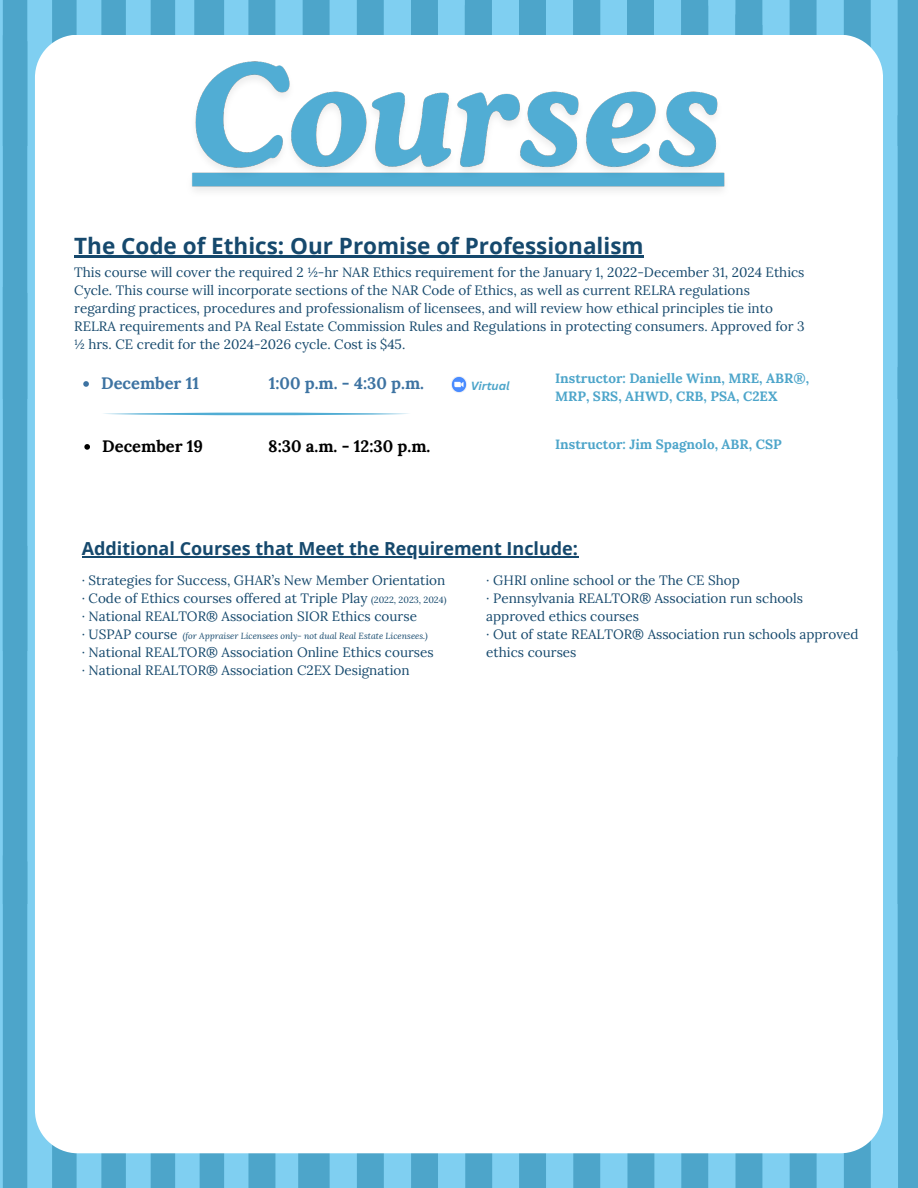
<style>
.page{position:relative;width:918px;height:1188px;background:#7fcff1}
.page>*{position:absolute;margin:0;border:0;box-sizing:border-box;transform-origin:0 0}
.t1{font:700 22.5px "Open Sans";color:#16496d}
.t2{font:700 18px "Open Sans";color:#16496d}
.t3{font:700 16.5px "Lora";color:#000}
.t4{font:700 16.5px "Lora";color:#3d73a2}
.t5{font:13.5px/18px "Lora";color:#16496d}
.t6{font:700 13.5px/18px "Lora";color:#4da5ca}
.t7{font:italic 700 11.55px "Canva Sans";color:#4da5ca}
.t8{font:9px "Lora";color:#16496d}
.t9{font:italic 8.85px "Lora";color:#16496d}
</style>
<div class="page">
<div style="left:3px;top:0;width:24px;height:1188px;background:#4da5ca"></div>
<div style="left:52px;top:0;width:25px;height:1188px;background:#4da5ca"></div>
<div style="left:465px;top:0;width:27px;height:1188px;background:#4da5ca"></div>
<div style="left:519px;top:0;width:27px;height:1188px;background:#4da5ca"></div>
<div style="left:573px;top:0;width:27px;height:1188px;background:#4da5ca"></div>
<div style="left:627px;top:0;width:27px;height:1188px;background:#4da5ca"></div>
<div style="left:681px;top:0;width:27px;height:1188px;background:#4da5ca"></div>
<div style="left:735px;top:0;width:27px;height:1188px;background:#4da5ca"></div>
<div style="left:790px;top:0;width:27px;height:1188px;background:#4da5ca"></div>
<div style="left:844px;top:0;width:27px;height:1188px;background:#4da5ca"></div>
<div style="left:898px;top:0;width:20px;height:1188px;background:#4da5ca"></div>
<div style="left:35px;top:35px;width:848px;height:1118px;background:#fff"></div>
<hr style="left:74px;top:255px;width:570px;height:3px;background:#16496d">
<img style="left:438px;top:29px;width:292px;height:176px">
<hr style="left:82px;top:556px;width:496px;height:1px;background:#16496d">
<svg style="left:84px;top:444px;width:6px;height:6px"></svg>
<img style="left:451px;top:376px;width:16px;height:16px">
<svg style="left:83px;top:381px;width:6px;height:6px"></svg>
<svg style="left:101px;top:0;width:337px;height:1188px;background:#eef6fa"></svg>
<p class="t1" style="left:74px;top:230px;width:571px">The Code of Ethics: Our Promise of Professionalism</p>
<p class="t5" style="left:74px;top:263px;width:732px">This course will cover the required 2 ½-hr NAR Ethics requirement for the January 1, 2022-December 31, 2024 Ethics Cycle. This course will incorporate sections of the NAR Code of Ethics, as well as current RELRA regulations regarding practices, procedures and professionalism of licensees, and will review how ethical principles tie into RELRA requirements and PA Real Estate Commission Rules and Regulations in protecting consumers. Approved for 3 ½ hrs. CE credit for the 2024-2026 cycle. Cost is $45.</p>
<p class="t4" style="left:101px;top:372px;width:100px">December 11</p>
<p class="t4" style="left:269px;top:372px;width:157px">1:00 p.m. - 4:30 p.m.</p>
<h5 class="t7" style="left:471px;top:378px;width:40px">Virtual</h5>
<h5 class="t6" style="left:555px;top:369px;width:256px">Instructor: Danielle Winn, MRE, ABR®,<br>MRP, SRS, AHWD, CRB, PSA, C2EX</h5>
<p class="t3" style="left:102px;top:435px;width:102px">December 19</p>
<p class="t3" style="left:268px;top:435px;width:164px">8:30 a.m. - 12:30 p.m.</p>
<p class="t6" style="left:555px;top:435px;width:228px">Instructor: Jim Spagnolo, ABR, CSP</p>
<p class="t2" style="left:82px;top:536px;width:498px">Additional Courses that Meet the Requirement Include:</p>
<p class="t5" style="left:82px;top:571px;width:365px">· Strategies for Success, GHAR’s New Member Orientation · Code of Ethics courses offered at Triple Play<br>· National REALTOR® Association SIOR Ethics course<br>· USPAP course<br>· National REALTOR® Association Online Ethics courses<br>· National REALTOR® Association C2EX Designation</p>
<p class="t5" style="left:486px;top:571px;width:374px">· GHRI online school or the The CE Shop<br>· Pennsylvania REALTOR® Association run schools approved ethics courses<br>· Out of state REALTOR® Association run schools approved ethics courses</p>
<h6 class="t8" style="left:371px;top:594px;width:77px">(2022, 2023, 2024)</h6>
<h2 class="t9" style="left:183px;top:630px;width:247px">(for Appraiser Licensees only- not dual Real Estate Licensees.)</h2>
</div>
